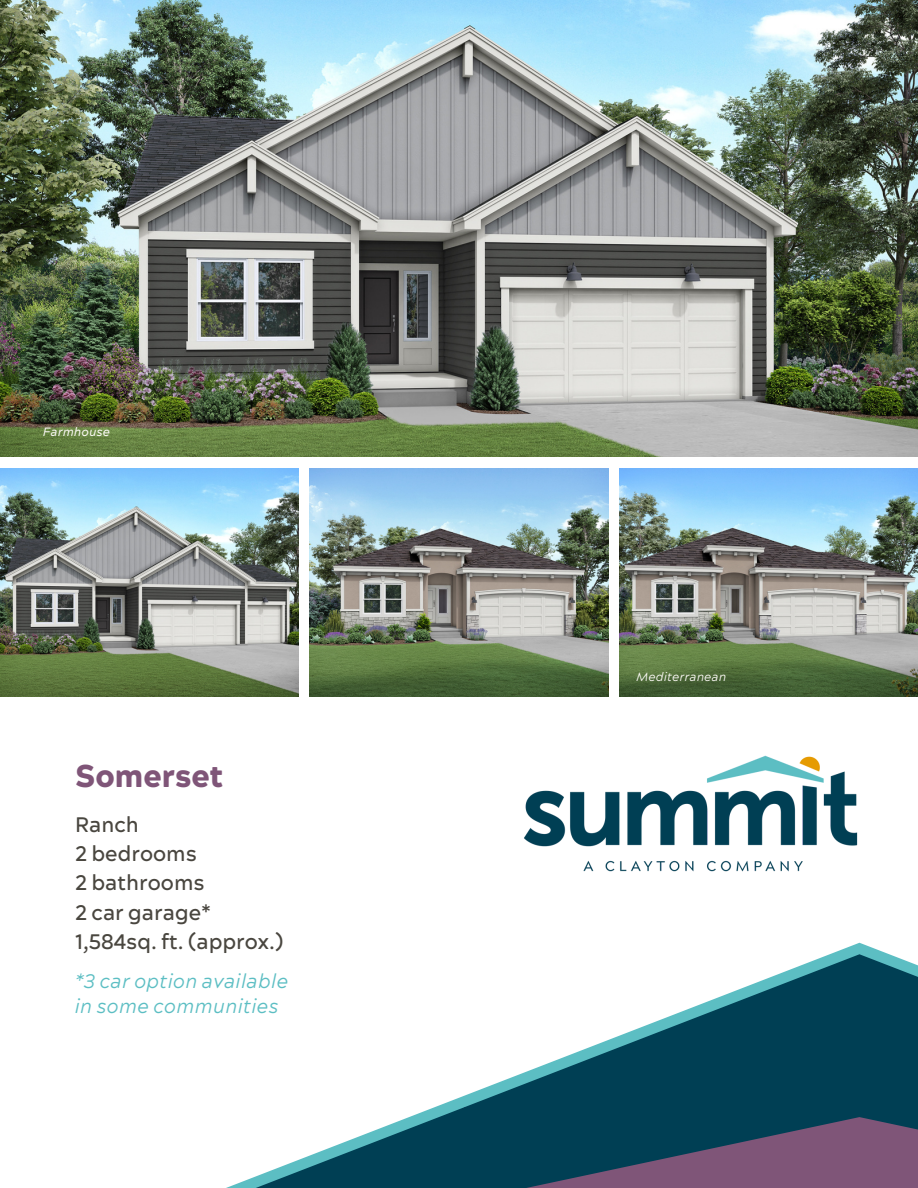
<style>
.page{position:relative;width:918px;height:1188px;background:#fff}
.page>*{position:absolute;margin:0;border:0;box-sizing:border-box;transform-origin:0 0}
.t1{font:900 31.5px "Acherus Grotesque";color:#7f5578}
.t2{font:500 21px/29.2px "Acherus Grotesque";color:#49463f}
.t3{font:italic 19.5px/24.8px "Acherus Grotesque";letter-spacing:.015em;color:#5cbec3}
.t4{font:italic 12px "Acherus Grotesque";letter-spacing:.015em;color:#fffcf9}
.t5{font:italic 12px "Acherus Grotesque";letter-spacing:.015em;color:#fffcf9}
</style>
<div class="page">
<img style="left:0;top:0;width:918px;height:457px">
<img style="left:0;top:468px;width:298px;height:228px">
<img style="left:309px;top:468px;width:300px;height:228px">
<img style="left:620px;top:468px;width:298px;height:228px">
<img style="left:524px;top:755px;width:334px;height:117px">
<svg style="left:226px;top:954px;width:692px;height:234px"></svg>
<h2 class="t5" style="left:43px;top:424px;width:69px">Farmhouse</h2>
<p class="t1" style="left:75px;top:756px;width:150px">Somerset</p>
<p class="t2" style="left:75px;top:811px;width:210px">Ranch<br>2 bedrooms<br>2 bathrooms<br>2 car garage*<br>1,584sq. ft. (approx.)</p>
<h1 class="t3" style="left:75px;top:970px;width:215px">*3 car option available in some communities</h1>
<p class="t4" style="left:637px;top:669px;width:91px">Mediterranean</p>
</div>
